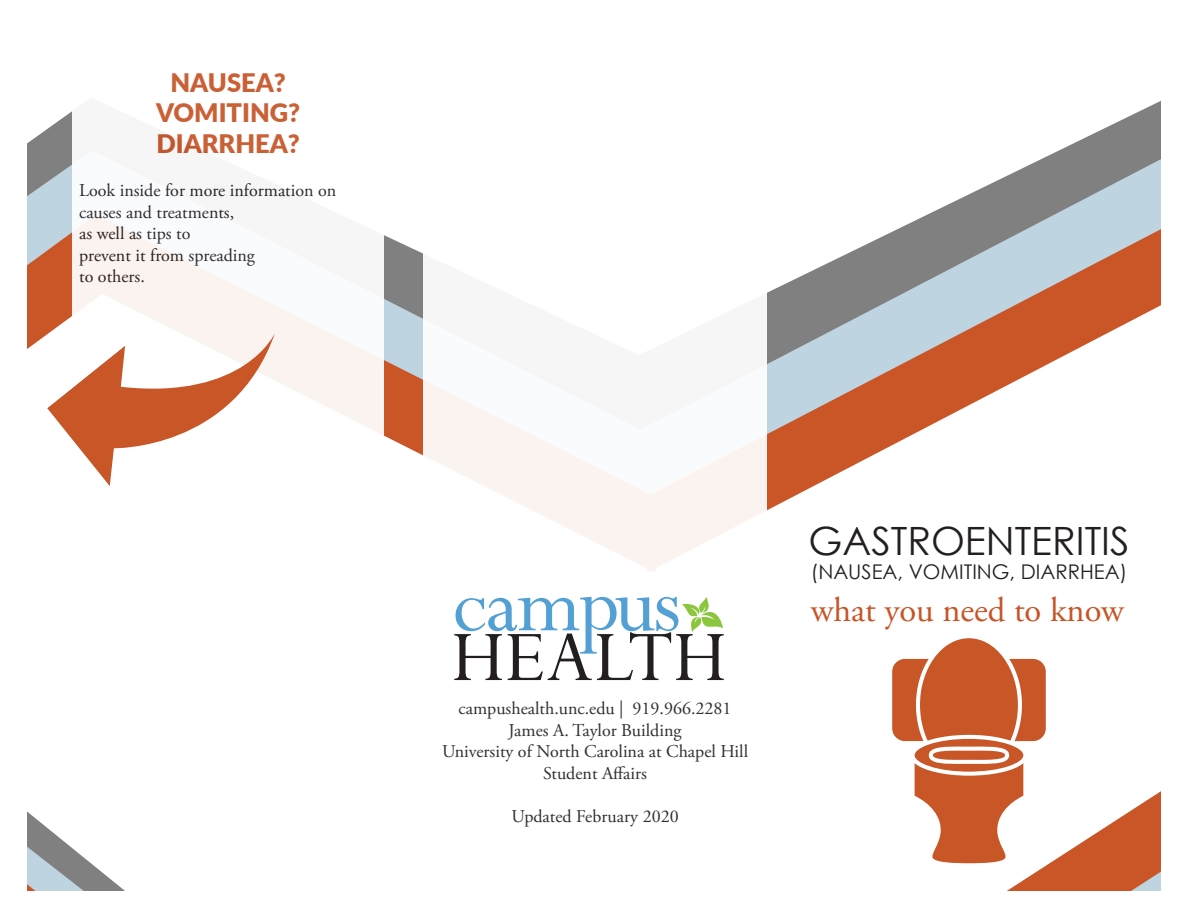
<style>
.page{position:relative;width:1188px;height:918px;background:#fff}
.page>*{position:absolute;margin:0;border:0;box-sizing:border-box;transform-origin:0 0}
.t1{font:39px "Century Gothic";color:#231f20}
.Paragraph{font:34.5px "Adobe Garamond Pro";color:#c75426}
.t2{font:900 25.5px/30.6px "Lato";color:#c75426;text-align:center}
.t3{font:20.25px "Century Gothic";color:#231f20}
.t4{font:18px/21.6px "Adobe Garamond Pro";color:#231f20;text-align:center}
</style>
<div class="page">
<svg style="left:27px;top:111px;width:45px;height:38px"></svg>
<svg style="left:767px;top:120px;width:394px;height:391px"></svg>
<svg style="left:384px;top:235px;width:39px;height:221px;background:#b59488"></svg>
<svg style="left:27px;top:149px;width:45px;height:200px;background:#bb9081"></svg>
<svg style="left:27px;top:811px;width:98px;height:80px"></svg>
<svg style="left:958px;top:791px;width:203px;height:100px"></svg>
<svg style="left:892px;top:638px;width:154px;height:225px"></svg>
<svg style="left:47px;top:333px;width:228px;height:153px"></svg>
<svg style="left:454px;top:596px;width:270px;height:84px"></svg>
<h3 class="t2" style="left:156px;top:66px;width:146px">NAUSEA?<br>VOMITING?<br>DIARRHEA?</h3>
<p class="t4" style="left:79px;top:180px;width:259px;text-align:left">Look inside for more information on causes and treatments,<br>as well as tips to<br>prevent it from spreading<br>to others.</p>
<p class="t4" style="left:442px;top:698px;width:308px">campushealth.unc.edu | 919.966.2281<br>James A. Taylor Building<br>University of North Carolina at Chapel Hill<br>Student Affairs</p>
<p class="t4" style="left:511px;top:806px;width:169px">Updated February 2020</p>
<p class="t1" style="left:808px;top:514px;width:323px">GASTROENTERITIS</p>
<p class="t3" style="left:811px;top:558px;width:318px">(NAUSEA, VOMITING, DIARRHEA)</p>
<p class="Paragraph" style="left:811px;top:589px;width:315px">what you need to know</p>
</div>
